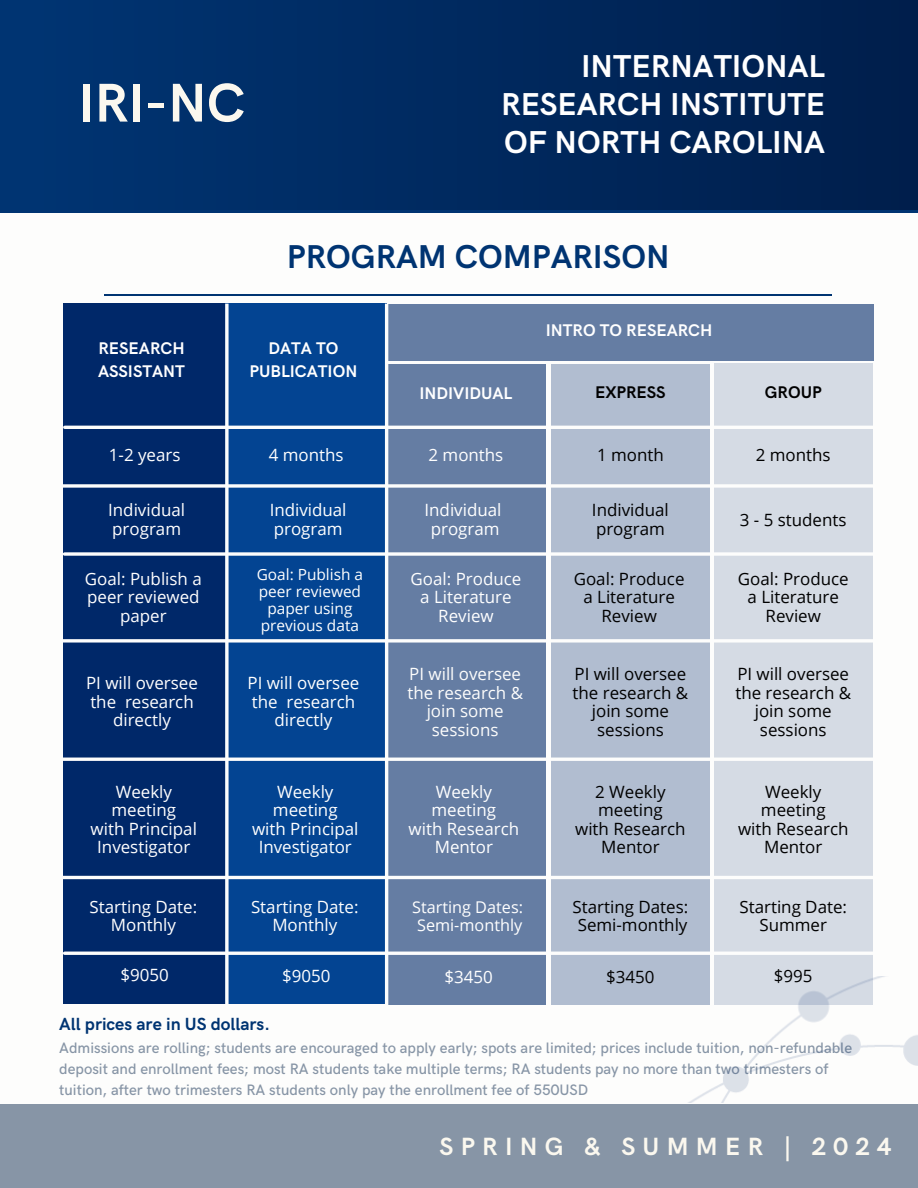
<style>
.page{position:relative;width:918px;height:1188px;background:#fff}
.page>*{position:absolute;margin:0;border:0;box-sizing:border-box;transform-origin:0 0}
.t1{font:700 54.6px "HK Grotesk";color:#fbf8ef}
.t2{font:700 33.15px "HK Grotesk";color:#003472}
.t3{font:700 31.8px/38.1px "HK Grotesk";color:#fff;text-align:justify}
.t4{font:700 25.05px "HK Grotesk";letter-spacing:.29em;color:#fbf8ef}
.t5{font:700 17.7px "HK Grotesk";color:#003472}
.t6{font:16.95px/18.5px "Open Sans";color:#fff;text-align:center}
.t7{font:16.95px/18.5px "Open Sans";color:#000;text-align:center}
.t8{font:700 16.95px/23.2px "HK Grotesk";color:#fff}
.t9{font:16.95px/18.5px "Open Sans";color:#fdfdfc;text-align:center}
.t10{font:700 16.95px "HK Grotesk";color:#000}
.t11{font:16.2px/18px "Open Sans";color:#fff;text-align:center}
.t12{font:15.45px/16.8px "Open Sans";color:#fff;text-align:center}
.t13{font:500 15.15px/21.1px "HK Grotesk";color:#8795a6}
</style>
<div class="page">
<div style="left:0;top:0;width:918px;height:212px;background:#003472"></div>
<div style="left:39px;top:0;width:879px;height:210px;background:linear-gradient(to right,#003472,#001e4b)"></div>
<div style="left:0;top:1104px;width:918px;height:84px;background:#8795a6"></div>
<hr style="left:104px;top:294px;width:728px;height:2px;background:#003472">
<div style="left:551px;top:364px;width:159px;height:641px;background:#b1bdd0"></div>
<img style="left:688px;top:977px;width:230px;height:126px">
<div style="left:64px;top:304px;width:161px;height:700px;background:#002869"></div>
<div style="left:225px;top:304px;width:162px;height:700px;background:#034492"></div>
<div style="left:387px;top:304px;width:486px;height:57px;background:#657da3"></div>
<div style="left:714px;top:364px;width:159px;height:641px;background:#d5dbe4"></div>
<div style="left:387px;top:364px;width:158px;height:641px;background:#657da3"></div>
<svg style="left:64px;top:552px;width:809px;height:4px;fill:#fdfdfc"></svg>
<svg style="left:63px;top:639px;width:810px;height:4px;fill:#fdfdfc"></svg>
<hr style="left:61px;top:758px;width:857px;height:3px;background:#fdfdfc">
<hr style="left:65px;top:426px;width:853px;height:3px;background:#fdfdfc">
<hr style="left:61px;top:876px;width:857px;height:3px;background:#fdfdfc">
<hr style="left:65px;top:952px;width:853px;height:3px;background:#fdfdfc">
<svg style="left:63px;top:484px;width:810px;height:4px;fill:#fdfdfc"></svg>
<hr style="left:385px;top:304px;width:3px;height:706px;background:#fdfdfc">
<svg style="left:225px;top:304px;width:4px;height:700px;fill:#fdfdfc"></svg>
<h1 class="t1" style="left:78px;top:72px;width:168px">IRI-NC</h1>
<h3 class="t3" style="left:501px;top:48px;width:326px;text-indent:80px">INTERNATIONAL RESEARCH INSTITUTE OF NORTH CAROLINA</h3>
<h2 class="t2" style="left:287px;top:238px;width:384px">PROGRAM COMPARISON</h2>
<p class="t8" style="left:546px;top:319px;width:168px">INTRO TO RESEARCH</p>
<p class="t8" style="left:98px;top:337px;width:88px">RESEARCH<br>ASSISTANT</p>
<p class="t6" style="left:109px;top:446px;width:73px">1-2 years</p>
<p class="t6" style="left:108px;top:501px;width:78px;text-align:left">Individual program</p>
<p class="t6" style="left:85px;top:569px;width:118px">Goal: Publish a peer reviewed paper</p>
<p class="t6" style="left:86px;top:673px;width:113px">PI will oversee the research directly</p>
<p class="t6" style="left:91px;top:782px;width:108px">Weekly meeting<br>with Principal<br>Investigator</p>
<p class="t6" style="left:90px;top:897px;width:109px">Starting Date:<br>Monthly</p>
<p class="t6" style="left:121px;top:965px;width:50px">$9050</p>
<p class="t8" style="left:250px;top:337px;width:109px;text-align:center">DATA TO<br>PUBLICATION</p>
<p class="t6" style="left:269px;top:446px;width:76px">4 months</p>
<p class="t6" style="left:270px;top:501px;width:78px;text-align:left">Individual program</p>
<p class="t12" style="left:257px;top:566px;width:108px">Goal: Publish a peer reviewed paper using previous data</p>
<p class="t6" style="left:248px;top:673px;width:113px">PI will oversee the research directly</p>
<p class="t6" style="left:252px;top:782px;width:108px">Weekly meeting<br>with Principal<br>Investigator</p>
<p class="t6" style="left:251px;top:897px;width:109px">Starting Date:<br>Monthly</p>
<p class="t6" style="left:282px;top:966px;width:50px">$9050</p>
<p class="t8" style="left:419px;top:382px;width:94px">INDIVIDUAL</p>
<p class="t6" style="left:429px;top:445px;width:76px">2 months</p>
<p class="t10" style="left:595px;top:382px;width:72px">EXPRESS</p>
<p class="t7" style="left:597px;top:445px;width:68px">1 month</p>
<p class="t10" style="left:765px;top:383px;width:58px">GROUP</p>
<p class="t7" style="left:756px;top:446px;width:76px">2 months</p>
<p class="t6" style="left:425px;top:501px;width:78px">Individual program</p>
<p class="t6" style="left:411px;top:569px;width:112px">Goal: Produce a Literature<br>Review</p>
<p class="t7" style="left:574px;top:569px;width:112px">Goal: Produce a Literature<br>Review</p>
<p class="t7" style="left:738px;top:569px;width:112px">Goal: Produce a Literature<br>Review</p>
<p class="t7" style="left:592px;top:501px;width:78px;text-align:left">Individual program</p>
<p class="t7" style="left:740px;top:510px;width:108px">3 - 5 students</p>
<p class="t9" style="left:407px;top:664px;width:117px">PI will oversee the research &amp; join some sessions</p>
<p class="t6" style="left:409px;top:782px;width:112px">Weekly meeting<br>with Research<br>Mentor</p>
<p class="t11" style="left:412px;top:898px;width:112px">Starting Dates:<br>Semi-monthly</p>
<p class="t6" style="left:444px;top:967px;width:50px">$3450</p>
<p class="t7" style="left:573px;top:664px;width:117px">PI will oversee the research &amp; join some sessions</p>
<p class="t7" style="left:575px;top:782px;width:112px">2 Weekly meeting<br>with Research<br>Mentor</p>
<p class="t7" style="left:573px;top:897px;width:117px">Starting Dates:<br>Semi-monthly</p>
<p class="t7" style="left:606px;top:967px;width:50px">$3450</p>
<p class="t7" style="left:735px;top:664px;width:117px">PI will oversee the research &amp; join some sessions</p>
<p class="t7" style="left:738px;top:782px;width:112px">Weekly meeting<br>with Research<br>Mentor</p>
<p class="t7" style="left:739px;top:897px;width:109px">Starting Date:<br>Summer</p>
<p class="t7" style="left:774px;top:966px;width:40px">$995</p>
<p class="t5" style="left:59px;top:1014px;width:212px">All prices are in US dollars.</p>
<p class="t13" style="left:59px;top:1038px;width:794px">Admissions are rolling; students are encouraged to apply early; spots are limited; prices include tuition, non-refundable deposit and enrollment fees; most RA students take multiple terms; RA students pay no more than two trimesters of tuition, after two trimesters RA students only pay the enrollment fee of 550USD</p>
<h3 class="t4" style="left:440px;top:1133px;width:454px">SPRING &amp; SUMMER | 2024</h3>
</div>
